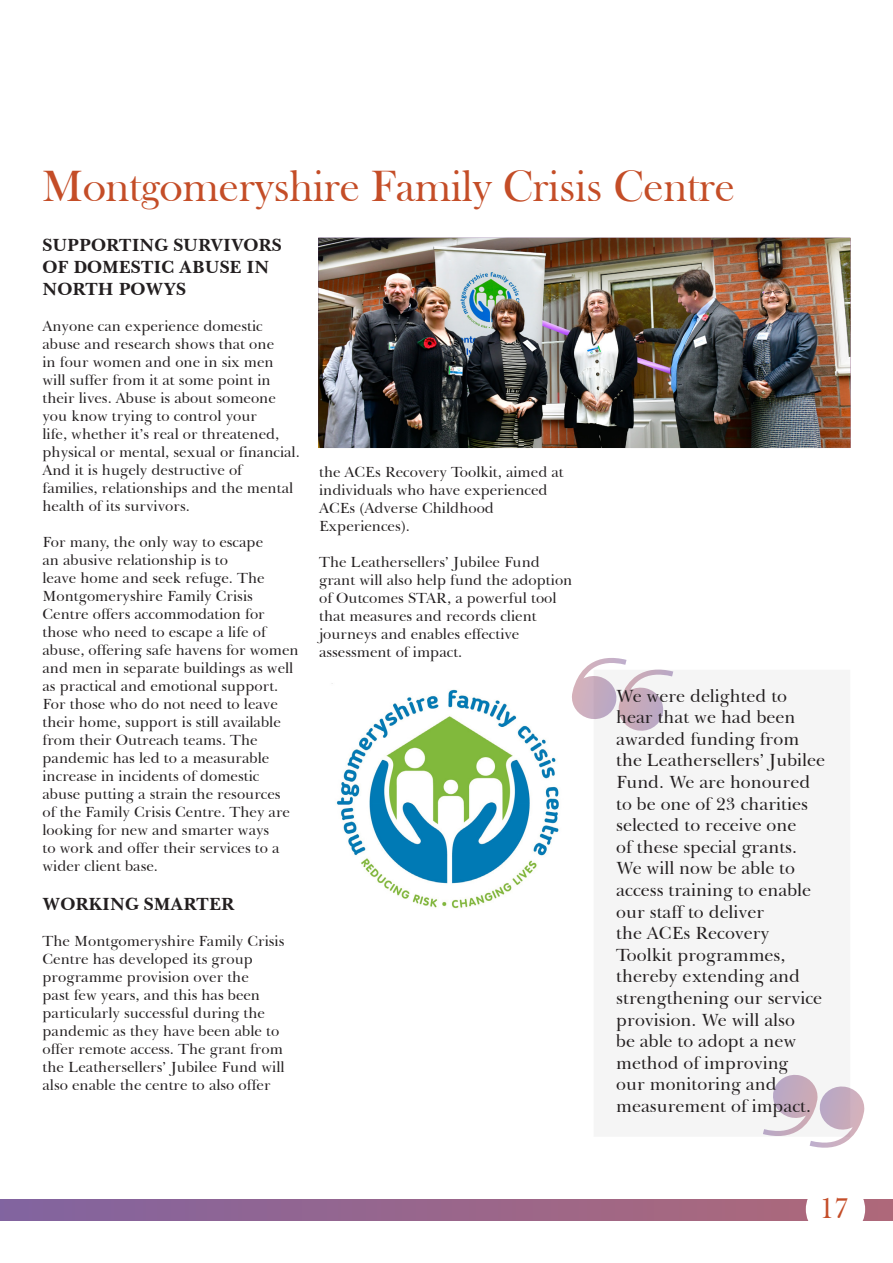
<style>
.page{position:relative;width:893px;height:1263px;background:#fff}
.page>*{position:absolute;margin:0;border:0;box-sizing:border-box;transform-origin:0 0}
.t1{font:45px "Bask Old Face";color:#c44d27}
.t2{font:30px "Bask Old Face";color:#c44d28}
.t3{font:18px/21.6px "Baskerville BT";color:#231f20}
.t4{font:700 18px/21.6px "Baskerville BT";color:#231f20}
.t5{font:15px/18px "Baskerville BT";color:#231f20}
</style>
<div class="page">
<img style="left:318px;top:238px;width:532px;height:210px">
<img style="left:331px;top:683px;width:228px;height:226px">
<svg style="left:572px;top:658px;width:101px;height:73px"></svg>
<svg style="left:763px;top:1074px;width:102px;height:74px"></svg>
<div style="left:0;top:1199px;width:893px;height:22px;background:linear-gradient(to right,#82639f,#b06979)"></div>
<div style="left:806px;top:1179px;width:59px;height:60px;background:#fff;border-radius:50%"></div>
<p class="t1" style="left:43px;top:161px;width:694px">Montgomeryshire Family Crisis Centre</p>
<p class="t4" style="left:43px;top:235px;width:241px">SUPPORTING SURVIVORS<br>OF DOMESTIC ABUSE IN<br>NORTH POWYS</p>
<p class="t5" style="left:43px;top:317px;width:259px">Anyone can experience domestic abuse and research shows that one<br>in four women and one in six men will suffer from it at some point in their lives. Abuse is about someone you know trying to control your<br>life, whether it’s real or threatened, physical or mental, sexual or financial.<br>And it is hugely destructive of families, relationships and the mental health of its survivors.</p>
<p class="t5" style="left:43px;top:533px;width:258px">For many, the only way to escape<br>an abusive relationship is to<br>leave home and seek refuge. The<br>Montgomeryshire Family Crisis<br>Centre offers accommodation for those who need to escape a life of abuse, offering safe havens for women and men in separate buildings as well as practical and emotional support.<br>For those who do not need to leave their home, support is still available from their Outreach teams. The pandemic has led to a measurable increase in incidents of domestic abuse putting a strain the resources<br>of the Family Crisis Centre. They are looking for new and smarter ways<br>to work and offer their services to a wider client base.</p>
<p class="t4" style="left:43px;top:893px;width:193px">WORKING SMARTER</p>
<p class="t5" style="left:43px;top:932px;width:244px">The Montgomeryshire Family Crisis Centre has developed its group programme provision over the<br>past few years, and this has been particularly successful during the pandemic as they have been able to offer remote access. The grant from the Leathersellers’ Jubilee Fund will also enable the centre to also offer</p>
<p class="t5" style="left:319px;top:463px;width:246px">the ACEs Recovery Toolkit, aimed at individuals who have experienced<br>ACEs (Adverse Childhood<br>Experiences).</p>
<p class="t5" style="left:319px;top:553px;width:255px">The Leathersellers’ Jubilee Fund grant will also help fund the adoption of Outcomes STAR, a powerful tool that measures and records client journeys and enables effective assessment of impact.</p>
<p class="t3" style="left:616px;top:685px;width:210px">We were delighted to hear that we had been awarded funding from the Leathersellers’ Jubilee<br>Fund. We are honoured to be one of 23 charities selected to receive one<br>of these special grants.<br>We will now be able to access training to enable our staff to deliver<br>the ACEs Recovery<br>Toolkit programmes, thereby extending and strengthening our service provision. We will also<br>be able to adopt a new method of improving<br>our monitoring and measurement of impact.</p>
<h2 class="t2" style="left:820px;top:1192px;width:31px">17</h2>
</div>
